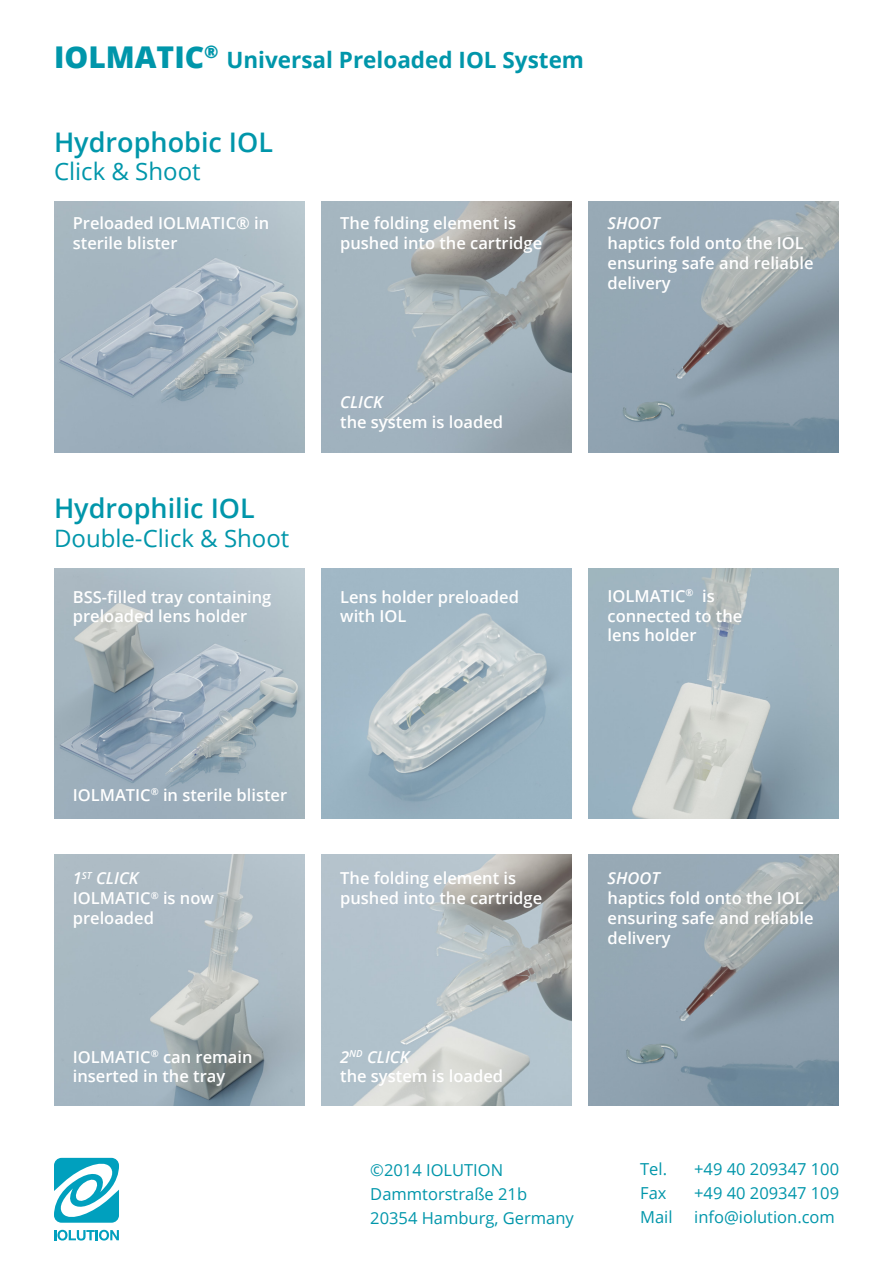
<style>
.page{position:relative;width:893px;height:1263px;background:#fff}
.page>*{position:absolute;margin:0;border:0;box-sizing:border-box;transform-origin:0 0}
.t1{font:600 27px "Open Sans";color:#0096aa}
.t2{font:24px "Open Sans";color:#0096aa}
.t3{font:700 22.5px "Open Sans";color:#0096aa}
.t4{font:600 16.5px/19.8px "Open Sans";color:#fff}
.t5{font:16.5px "Open Sans";color:#0096aa}
.t6{font:italic 600 16.5px "Open Sans";color:#fff}
.s1{font-weight:800;font-size:30px}
.s2{font-style:italic}
</style>
<div class="page">
<img style="left:54px;top:202px;width:250px;height:250px">
<img style="left:321px;top:202px;width:251px;height:250px">
<img style="left:589px;top:202px;width:250px;height:250px">
<img style="left:54px;top:569px;width:250px;height:250px">
<img style="left:321px;top:569px;width:251px;height:250px">
<img style="left:589px;top:569px;width:250px;height:250px">
<img style="left:54px;top:855px;width:250px;height:250px">
<img style="left:321px;top:855px;width:251px;height:250px">
<img style="left:589px;top:855px;width:250px;height:250px">
<svg style="left:54px;top:1230px;width:65px;height:10px"></svg>
<svg style="left:54px;top:1158px;width:65px;height:65px"></svg>
<p class="t3" style="left:54px;top:44px;width:532px"><span class="s1">IOLMATIC</span><sup>®</sup> Universal Preloaded IOL System</p>
<p class="t1" style="left:54px;top:123px;width:221px">Hydrophobic IOL</p>
<p class="t2" style="left:54px;top:155px;width:148px">Click &amp; Shoot</p>
<p class="t4" style="left:73px;top:213px;width:198px">Preloaded IOLMATIC® in sterile blister</p>
<p class="t4" style="left:340px;top:213px;width:177px">The folding element is</p>
<p class="t4" style="left:340px;top:233px;width:204px">pushed into the cartridge</p>
<p class="t6" style="left:608px;top:212px;width:54px">SHOOT</p>
<p class="t4" style="left:608px;top:233px;width:207px">haptics fold onto the IOL ensuring safe and reliable delivery</p>
<p class="t1" style="left:54px;top:490px;width:202px">Hydrophilic IOL</p>
<p class="t2" style="left:54px;top:522px;width:237px">Double-Click &amp; Shoot</p>
<p class="t4" style="left:73px;top:586px;width:200px">BSS-filled tray containing preloaded lens holder</p>
<p class="t4" style="left:340px;top:391px;width:164px"><span class="s2">CLICK<br></span>the system is loaded</p>
<p class="t4" style="left:340px;top:586px;width:180px">Lens holder preloaded</p>
<p class="t4" style="left:340px;top:606px;width:68px">with IOL</p>
<p class="t4" style="left:608px;top:585px;width:109px">IOLMATIC<sup>®</sup> is</p>
<p class="t4" style="left:607px;top:605px;width:136px">connected to the</p>
<p class="t4" style="left:607px;top:625px;width:90px">lens holder</p>
<p class="t4" style="left:73px;top:784px;width:216px">IOLMATIC<sup>®</sup> in sterile blister</p>
<p class="t4" style="left:73px;top:868px;width:143px"><span class="s2">1</span><sup>ST</sup> <span class="s2">CLICK<br></span>IOLMATIC<sup>®</sup> is now</p>
<p class="t4" style="left:73px;top:908px;width:83px">preloaded</p>
<p class="t4" style="left:73px;top:1046px;width:181px">IOLMATIC<sup>®</sup> can remain</p>
<p class="t4" style="left:73px;top:1066px;width:154px">inserted in the tray</p>
<p class="t4" style="left:340px;top:868px;width:177px">The folding element is</p>
<p class="t4" style="left:340px;top:888px;width:204px">pushed into the cartridge</p>
<p class="t6" style="left:608px;top:867px;width:54px">SHOOT</p>
<p class="t4" style="left:608px;top:888px;width:207px">haptics fold onto the IOL ensuring safe and reliable delivery</p>
<p class="t4" style="left:340px;top:1046px;width:164px"><span class="s2">2</span><sup>ND</sup> <span class="s2">CLICK<br></span>the system is loaded</p>
<p class="t5" style="left:370px;top:1158px;width:134px">©2014 IOLUTION</p>
<p class="t5" style="left:370px;top:1182px;width:158px">Dammtorstraße 21b</p>
<p class="t5" style="left:370px;top:1206px;width:205px">20354 Hamburg, Germany</p>
<p class="t5" style="left:640px;top:1157px;width:28px">Tel.</p>
<p class="t5" style="left:694px;top:1157px;width:147px">+49 40 209347 100</p>
<p class="t5" style="left:640px;top:1181px;width:28px">Fax</p>
<p class="t5" style="left:694px;top:1181px;width:147px">+49 40 209347 109</p>
<p class="t5" style="left:640px;top:1205px;width:34px">Mail</p>
<p class="t5" style="left:694px;top:1205px;width:142px">info@iolution.com</p>
</div>
